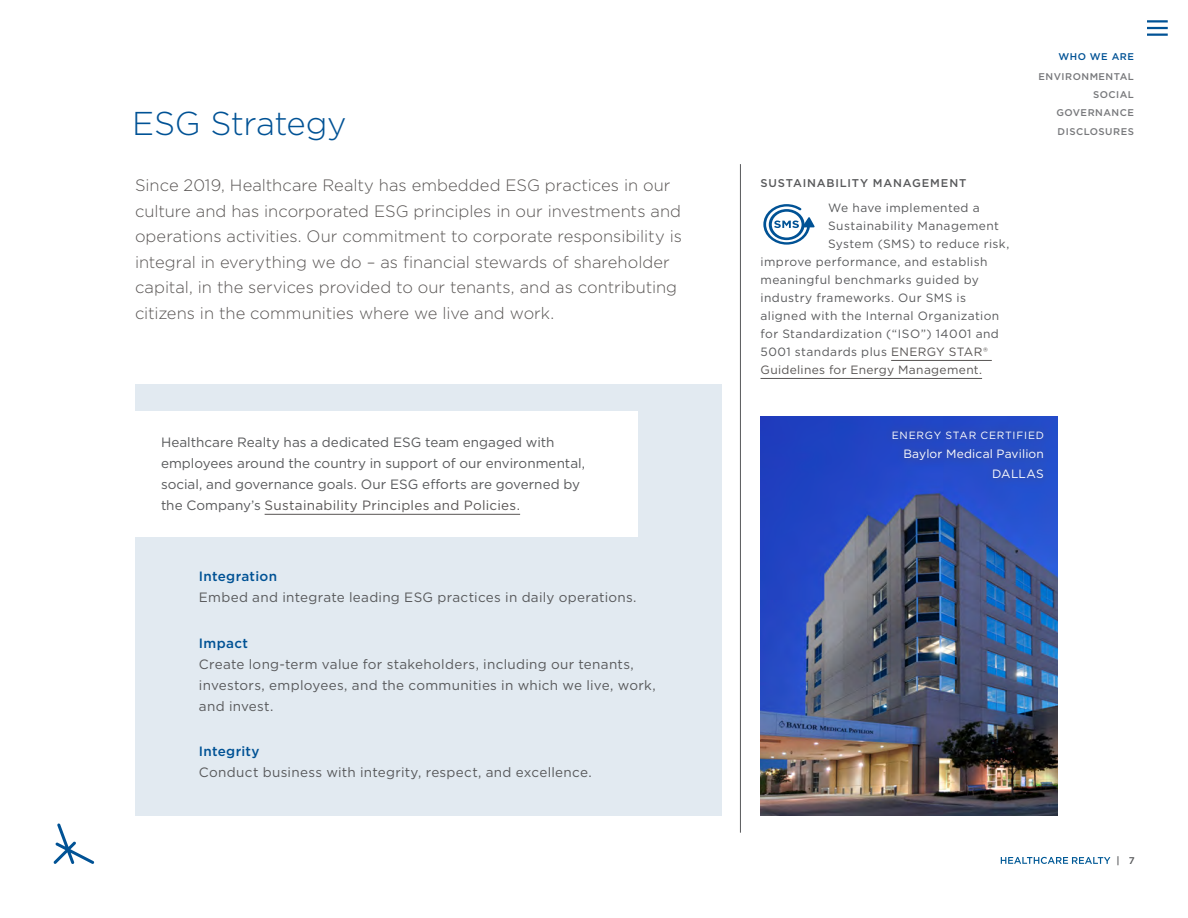
<style>
.page{position:relative;width:1188px;height:918px;background:#fff}
.page>*{position:absolute;margin:0;border:0;box-sizing:border-box;transform-origin:0 0}
.t1{font:300 33px "Gotham";letter-spacing:-.01em;color:#005295}
.t2{font:300 16.5px/25.5px "Gotham";color:#595554}
.t3{font:13.5px/21px "Gotham";letter-spacing:.015em;color:#58595b}
.t4{font:500 13.5px "Gotham";letter-spacing:.02em;color:#005295}
.t5{font:12px "Gotham";letter-spacing:.035em;color:#58595b}
.t6{font:12px "Gotham";letter-spacing:.03em;color:#595554}
.t7{font:12px/19.5px "Gotham";letter-spacing:.015em;color:#fff;text-align:right}
.t8{font:500 11.25px "Gotham";letter-spacing:.07em;color:#58595b}
.t9{font:10.5px "Gotham";letter-spacing:.07em;color:#fff}
.t10{font:500 9.75px "Gotham";letter-spacing:.05em;color:#77787b}
.t11{font:500 9.75px "Gotham";letter-spacing:.05em;color:#005295}
.t12{font:500 9.75px "Gotham";color:#58595b}
.s1{color:#595554}
</style>
<div class="page">
<svg style="left:54px;top:824px;width:40px;height:40px"></svg>
<svg style="left:1001px;top:857px;width:109px;height:7px"></svg>
<hr style="left:1147px;top:20px;width:21px;height:2px;background:#005295">
<hr style="left:1147px;top:27px;width:21px;height:2px;background:#005295">
<hr style="left:1147px;top:34px;width:21px;height:2px;background:#005295">
<img style="left:760px;top:417px;width:298px;height:399px">
<div style="left:135px;top:384px;width:586px;height:432px;background:#e2eaf1"></div>
<div style="left:125px;top:412px;width:512px;height:125px;background:#fff"></div>
<hr style="left:265px;top:514px;width:255px;height:1px;background:#595554">
<hr style="left:891px;top:360px;width:101px;height:1px;background:#595554">
<hr style="left:760px;top:378px;width:222px;height:1px;background:#595554">
<svg style="left:763px;top:204px;width:52px;height:41px"></svg>
<div style="left:883px;top:422px;width:169px;height:65px;background:#264bc4"></div>
<hr style="left:740px;top:164px;width:1px;height:669px;background:#58595b">
<h1 class="t1" style="left:132px;top:102px;width:216px">ESG Strategy</h1>
<p class="t2" style="left:135px;top:172px;width:548px">Since 2019, Healthcare Realty has embedded ESG practices in our culture and has incorporated ESG principles in our investments and operations activities. Our commitment to corporate responsibility is integral in everything we do – as financial stewards of shareholder capital, in the services provided to our tenants, and as contributing citizens in the communities where we live and work.</p>
<p class="t3" style="left:161px;top:431px;width:426px">Healthcare Realty has a dedicated ESG team engaged with employees around the country in support of our environmental, social, and governance goals. Our ESG efforts are governed by the Company’s <span class="s1">Sustainability Principles and Policies.</span></p>
<p class="t4" style="left:199px;top:568px;width:80px">Integration</p>
<p class="t3" style="left:199px;top:587px;width:439px">Embed and integrate leading ESG practices in daily operations.</p>
<p class="t4" style="left:199px;top:634px;width:51px">Impact</p>
<p class="t3" style="left:199px;top:653px;width:458px">Create long-term value for stakeholders, including our tenants, investors, employees, and the communities in which we live, work, and invest.</p>
<p class="t4" style="left:199px;top:742px;width:62px">Integrity</p>
<p class="t3" style="left:199px;top:761px;width:394px">Conduct business with integrity, respect, and excellence.</p>
<p class="t11" style="left:1058px;top:50px;width:77px">WHO WE ARE</p>
<p class="t10" style="left:1039px;top:70px;width:97px">ENVIRONMENTAL</p>
<p class="t10" style="left:1093px;top:88px;width:42px">SOCIAL</p>
<p class="t10" style="left:1056px;top:107px;width:79px">GOVERNANCE</p>
<p class="t8" style="left:760px;top:176px;width:207px">SUSTAINABILITY MANAGEMENT</p>
<p class="t5" style="left:828px;top:200px;width:153px">We have implemented a</p>
<p class="t5" style="left:828px;top:218px;width:173px">Sustainability Management</p>
<p class="t5" style="left:828px;top:236px;width:183px">System (SMS) to reduce risk,</p>
<p class="t5" style="left:760px;top:254px;width:229px">improve performance, and establish</p>
<p class="t5" style="left:760px;top:272px;width:220px">meaningful benchmarks guided by</p>
<p class="t5" style="left:760px;top:290px;width:207px">industry frameworks. Our SMS is</p>
<p class="t5" style="left:760px;top:308px;width:240px">aligned with the Internal Organization</p>
<p class="t5" style="left:760px;top:326px;width:240px">for Standardization (“ISO”) 14001 and</p>
<p class="t5" style="left:760px;top:344px;width:229px">5001 standards plus <span class="s1">ENERGY STAR®</span></p>
<p class="t6" style="left:760px;top:362px;width:223px">Guidelines for Energy Management.</p>
<p class="t10" style="left:1058px;top:125px;width:78px">DISCLOSURES</p>
<p class="t9" style="left:892px;top:428px;width:154px">ENERGY STAR CERTIFIED</p>
<p class="t7" style="left:903px;top:444px;width:142px">Baylor Medical Pavilion<br>DALLAS</p>
<p class="t12" style="left:1116px;top:854px;width:20px">| 7</p>
</div>
